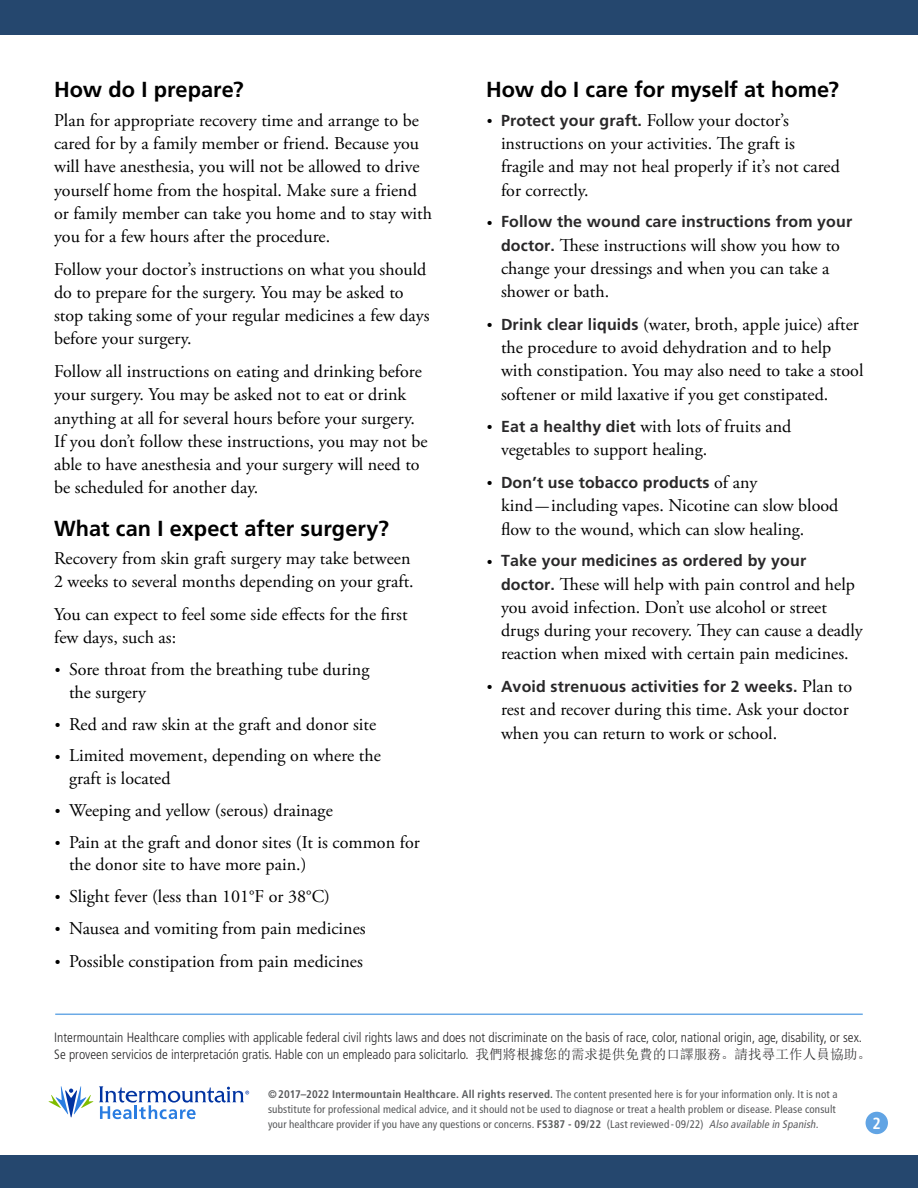
<style>
.page{position:relative;width:918px;height:1188px;background:#fff}
.page>*{position:absolute;margin:0;border:0;box-sizing:border-box;transform-origin:0 0}
.Level_1__h2{font:700 21.75px "Frutiger LT Std";color:#000}
.Main__p{font:18px/23.2px "Adobe Garamond Pro";color:#000}
.t1{font:700 condensed 16.2px "Frutiger LT Std";color:#fff}
.t2{font:700 15.9px "Frutiger LT Std";letter-spacing:.01em;color:#292829}
.t3{font:300 condensed 13.5px/16.5px "Frutiger LT Std";color:#292829}
.Footer___h6{font:condensed 10.95px/15px "Frutiger LT Std";letter-spacing:.015em;color:#58595b}
.s1{font-size:15px}
.s2{font-family:"Frutiger LT Std";font-weight:700;font-size:15.9px;color:#292829}
.s3{font-family:"Adobe Garamond Pro";font-weight:400;font-size:15px;color:#000}
.s4{font-family:"Adobe Garamond Pro";font-weight:400;font-size:18px;color:#000}
.s5{font-family:"Sim Sun";font-weight:400;font-stretch:normal}
.s6{font-weight:700}
.s7{font-style:italic;color:#5d5d60}
</style>
<div class="page">
<div style="left:866px;top:1112px;width:22px;height:22px;background:#61a4e4;border-radius:50%"></div>
<div style="left:0;top:1156px;width:918px;height:32px;background:#25476e"></div>
<div style="left:0;top:0;width:918px;height:35px;background:#25476e"></div>
<hr style="left:55px;top:1014px;width:808px;height:1px;background:#6baae6">
<svg style="left:49px;top:1086px;width:44px;height:31px"></svg>
<svg style="left:99px;top:1086px;width:150px;height:33px"></svg>
<p class="Level_1__h2" style="left:54px;top:77px;width:191px">How do I prepare?</p>
<p class="Main__p" style="left:54px;top:109px;width:380px">Plan for appropriate recovery time and arrange to be cared for by a family member or friend. Because you will have anesthesia, you will not be allowed to drive yourself home from the hospital. Make sure a friend or family member can take you home and to stay with you for a few hours after the procedure.</p>
<p class="Main__p" style="left:54px;top:258px;width:377px">Follow your doctor’s instructions on what you should do to prepare for the surgery. You may be asked to stop taking some of your regular medicines a few days before your surgery.</p>
<p class="Main__p" style="left:54px;top:360px;width:375px">Follow all instructions on eating and drinking before your surgery. You may be asked not to eat or drink anything at all for several hours before your surgery.<br>If you don’t follow these instructions, you may not be able to have anesthesia and your surgery will need to be scheduled for another day.</p>
<p class="Level_1__h2" style="left:54px;top:515px;width:337px">What can I expect after surgery?</p>
<p class="Main__p" style="left:54px;top:547px;width:361px">Recovery from skin graft surgery may take between<br>2 weeks to several months depending on your graft.</p>
<p class="Main__p" style="left:54px;top:603px;width:355px">You can expect to feel some side effects for the first few days, such as:</p>
<p class="Main__p" style="left:69px;top:659px;width:302px;line-height:22.5px;text-indent:-14px"><span class="s1">•</span> Sore throat from the breathing tube during the surgery</p>
<p class="Main__p" style="left:55px;top:713px;width:323px"><span class="s1">•</span> Red and raw skin at the graft and donor site</p>
<p class="Main__p" style="left:69px;top:745px;width:313px;line-height:22.5px;text-indent:-14px"><span class="s1">•</span> Limited movement, depending on where the graft is located</p>
<p class="Main__p" style="left:55px;top:799px;width:279px"><span class="s1">•</span> Weeping and yellow (serous) drainage</p>
<p class="Main__p" style="left:69px;top:831px;width:352px;line-height:22.5px;text-indent:-14px"><span class="s1">•</span> Pain at the graft and donor sites (It is common for the donor site to have more pain.)</p>
<p class="Main__p" style="left:55px;top:885px;width:277px"><span class="s1">•</span> Slight fever (less than 101°F or 38°C)</p>
<p class="Main__p" style="left:55px;top:917px;width:312px"><span class="s1">•</span> Nausea and vomiting from pain medicines</p>
<p class="Main__p" style="left:55px;top:950px;width:310px"><span class="s1">•</span> Possible constipation from pain medicines</p>
<p class="Level_1__h2" style="left:486px;top:77px;width:354px">How do I care for myself at home?</p>
<p class="Main__p" style="left:501px;top:109px;width:340px;text-indent:-14px"><span class="s1">•</span> <span class="s2">Protect your graft.</span> Follow your doctor’s instructions on your activities. The graft is fragile and may not heal properly if it’s not cared for correctly.</p>
<p class="t2" style="left:487px;top:213px;width:367px"><span class="s3">•</span> Follow the wound care instructions from your</p>
<p class="Main__p" style="left:501px;top:234px;width:341px"><span class="s2">doctor.</span> These instructions will show you how to change your dressings and when you can take a shower or bath.</p>
<p class="Main__p" style="left:501px;top:313px;width:364px;text-indent:-14px"><span class="s1">•</span> <span class="s2">Drink clear liquids</span> (water, broth, apple juice) after the procedure to avoid dehydration and to help with constipation. You may also need to take a stool softener or mild laxative if you get constipated.</p>
<p class="Main__p" style="left:501px;top:415px;width:292px;text-indent:-14px"><span class="s1">•</span> <span class="s2">Eat a healthy diet</span> with lots of fruits and vegetables to support healing.</p>
<p class="t2" style="left:487px;top:473px;width:272px"><span class="s3">•</span> Don’t use tobacco products <span class="s4">of any</span></p>
<p class="Main__p" style="left:501px;top:495px;width:339px">kind-including vapes. Nicotine can slow blood flow to the wound, which can slow healing.</p>
<p class="t2" style="left:487px;top:552px;width:321px"><span class="s3">•</span> Take your medicines as ordered by your</p>
<p class="Main__p" style="left:501px;top:573px;width:363px"><span class="s2">doctor.</span> These will help with pain control and help you avoid infection. Don’t use alcohol or street drugs during your recovery. They can cause a deadly reaction when mixed with certain pain medicines.</p>
<p class="t2" style="left:487px;top:677px;width:367px"><span class="s3">•</span> Avoid strenuous activities for 2 weeks. <span class="s4">Plan to</span></p>
<p class="Main__p" style="left:501px;top:699px;width:349px">rest and recover during this time. Ask your doctor when you can return to work or school.</p>
<p class="t3" style="left:54px;top:1029px;width:818px">Intermountain Healthcare complies with applicable federal civil rights laws and does not discriminate on the basis of race, color, national origin, age, disability, or sex.<br>Se proveen servicios de interpretación gratis. Hable con un empleado para solicitarlo. <span class="s5">我們將根據您的需求提供免費的口譯服務。請找尋工作人員協助。</span></p>
<p class="Footer___h6" style="left:268px;top:1087px;width:571px"><span class="s6">©2017–2022 Intermountain Healthcare. All rights reserved.</span> The content presented here is for your information only. It is not a substitute for professional medical advice, and it should not be used to diagnose or treat a health problem or disease. Please consult your healthcare provider if you have any questions or concerns. <span class="s6">FS387 - 09/22</span> (Last reviewed - 09/22) <span class="s7">Also available in Spanish.</span></p>
<p class="t1" style="left:873px;top:1113px;width:10px">2</p>
</div>
